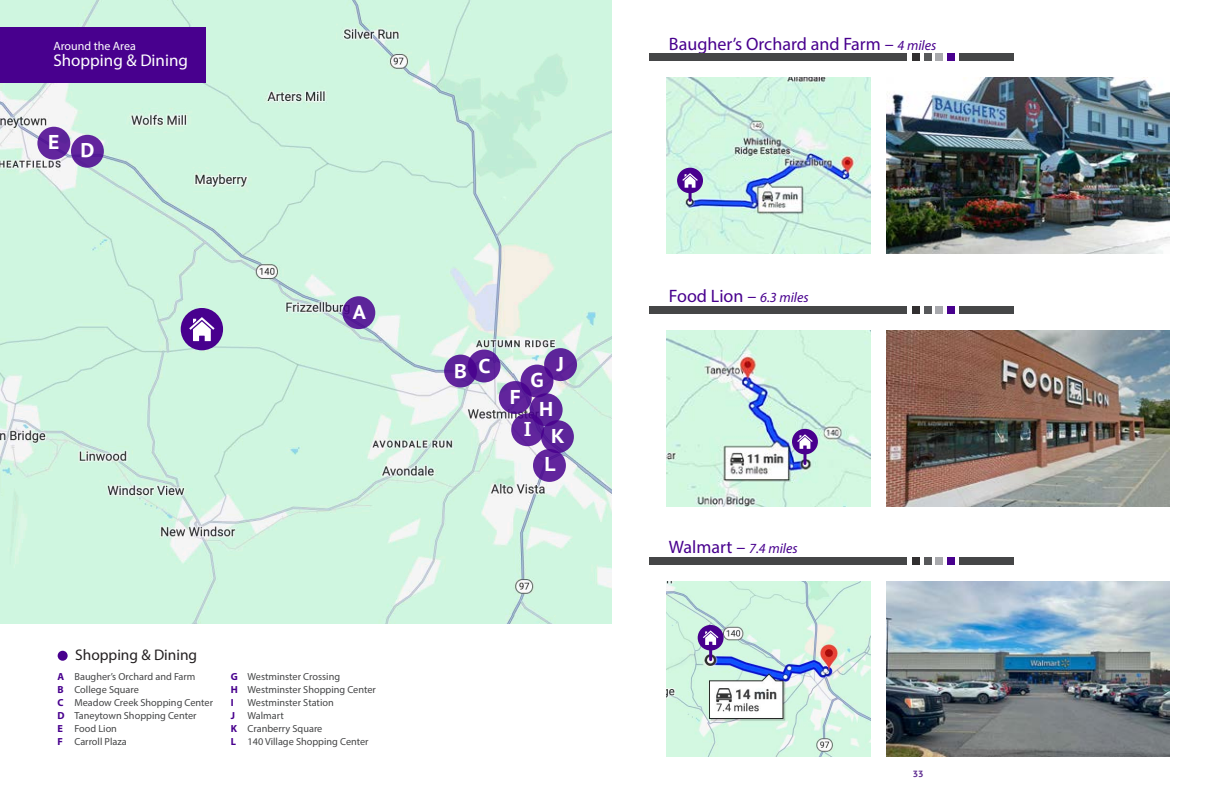
<style>
.page{position:relative;width:1224px;height:792px;background:#fff}
.page>*{position:absolute;margin:0;border:0;box-sizing:border-box;transform-origin:0 0}
.t1{font:700 20px "PT Sans Caption";color:#fff}
.t2{font:18px "Myriad Pro";color:#48008e}
.t3{font:17px "Myriad Pro";color:#fff}
.t4{font:15.4px "Myriad Pro";color:#231f20}
.t5{font:12px "Myriad Pro";color:#fff}
.t6{font:10.3px "Myriad Pro";color:#454647}
.t7{font:700 10.3px "Myriad Pro";color:#48008e}
.t8{font:700 9px "PT Sans Caption";color:#5f2d91}
.s1{font-style:italic;font-size:14px}
</style>
<div class="page">
<img style="left:0;top:0;width:612px;height:624px">
<div style="left:650px;top:54px;width:257px;height:7px;background:#454647"></div>
<div style="left:959px;top:54px;width:55px;height:7px;background:#454647"></div>
<div style="left:936px;top:54px;width:7px;height:7px;background:#a8a9ad"></div>
<div style="left:912px;top:54px;width:8px;height:7px;background:#312f30"></div>
<div style="left:924px;top:54px;width:7px;height:7px;background:#57585a"></div>
<div style="left:947px;top:54px;width:8px;height:7px;background:#48008e"></div>
<div style="left:650px;top:557px;width:257px;height:7px;background:#454647"></div>
<div style="left:959px;top:557px;width:55px;height:7px;background:#454647"></div>
<div style="left:936px;top:557px;width:7px;height:7px;background:#a8a9ad"></div>
<div style="left:912px;top:557px;width:8px;height:7px;background:#312f30"></div>
<div style="left:924px;top:557px;width:7px;height:7px;background:#57585a"></div>
<div style="left:947px;top:557px;width:8px;height:7px;background:#48008e"></div>
<div style="left:650px;top:306px;width:257px;height:8px;background:#454647"></div>
<div style="left:959px;top:306px;width:55px;height:8px;background:#454647"></div>
<div style="left:936px;top:306px;width:7px;height:8px;background:#a8a9ad"></div>
<div style="left:912px;top:306px;width:8px;height:8px;background:#312f30"></div>
<div style="left:924px;top:306px;width:7px;height:8px;background:#57585a"></div>
<div style="left:947px;top:306px;width:8px;height:8px;background:#48008e"></div>
<img style="left:666px;top:78px;width:204px;height:175px">
<img style="left:666px;top:581px;width:204px;height:176px">
<img style="left:666px;top:331px;width:204px;height:175px">
<img style="left:887px;top:78px;width:283px;height:175px">
<img style="left:887px;top:581px;width:283px;height:176px">
<img style="left:887px;top:331px;width:283px;height:175px">
<hr style="left:689px;top:186px;width:3px;height:14px;background:#48008e">
<div style="left:677px;top:168px;width:26px;height:25px;background:#48008e;border-radius:50%"></div>
<svg style="left:682px;top:173px;width:16px;height:15px"></svg>
<hr style="left:709px;top:645px;width:3px;height:15px;background:#48008e">
<div style="left:698px;top:625px;width:26px;height:26px;background:#48008e;border-radius:50%"></div>
<svg style="left:703px;top:630px;width:15px;height:15px"></svg>
<hr style="left:803px;top:449px;width:3px;height:15px;background:#48008e">
<div style="left:792px;top:429px;width:26px;height:25px;background:#48008e;border-radius:50%"></div>
<svg style="left:797px;top:434px;width:16px;height:15px"></svg>
<div style="left:0;top:27px;width:206px;height:56px;background:#48008e"></div>
<div style="left:468px;top:350px;width:33px;height:32px;background:#5c259a;border-radius:50%"></div>
<svg style="left:444px;top:355px;width:33px;height:33px"></svg>
<svg style="left:342px;top:296px;width:33px;height:33px"></svg>
<svg style="left:37px;top:127px;width:33px;height:33px"></svg>
<svg style="left:71px;top:135px;width:33px;height:33px"></svg>
<div style="left:58px;top:651px;width:10px;height:10px;background:#48008e;border-radius:50%"></div>
<div style="left:521px;top:365px;width:32px;height:33px;background:#62249b;border-radius:50%"></div>
<svg style="left:544px;top:348px;width:33px;height:33px"></svg>
<svg style="left:533px;top:449px;width:33px;height:33px"></svg>
<svg style="left:541px;top:420px;width:33px;height:33px"></svg>
<svg style="left:499px;top:381px;width:33px;height:33px"></svg>
<svg style="left:530px;top:393px;width:33px;height:33px"></svg>
<svg style="left:511px;top:413px;width:33px;height:33px"></svg>
<div style="left:181px;top:308px;width:42px;height:42px;background:#48008e;border-radius:50%"></div>
<svg style="left:189px;top:317px;width:26px;height:24px"></svg>
<p class="t5" style="left:53px;top:38px;width:84px">Around the Area</p>
<p class="t3" style="left:53px;top:50px;width:136px">Shopping &amp; Dining</p>
<p class="t1" style="left:48px;top:129px;width:13px">E</p>
<p class="t1" style="left:81px;top:137px;width:16px">D</p>
<p class="t1" style="left:353px;top:298px;width:15px">A</p>
<p class="t7" style="left:58px;top:669px;width:8px">A</p>
<p class="t7" style="left:58px;top:682px;width:8px">B</p>
<p class="t7" style="left:58px;top:695px;width:8px">C</p>
<p class="t7" style="left:58px;top:708px;width:9px">D</p>
<p class="t7" style="left:58px;top:721px;width:7px">E</p>
<p class="t7" style="left:58px;top:734px;width:7px">F</p>
<p class="t4" style="left:75px;top:645px;width:123px">Shopping &amp; Dining</p>
<p class="t6" style="left:74px;top:670px;width:122px">Baugher’s Orchard and Farm</p>
<p class="t6" style="left:74px;top:683px;width:66px">College Square</p>
<p class="t6" style="left:74px;top:696px;width:140px">Meadow Creek Shopping Center</p>
<p class="t6" style="left:74px;top:709px;width:124px">Taneytown Shopping Center</p>
<p class="t6" style="left:74px;top:722px;width:44px">Food Lion</p>
<p class="t6" style="left:74px;top:735px;width:54px">Carroll Plaza</p>
<p class="t7" style="left:231px;top:669px;width:9px">G</p>
<p class="t7" style="left:231px;top:682px;width:9px">H</p>
<p class="t7" style="left:231px;top:695px;width:4px">I</p>
<p class="t7" style="left:231px;top:708px;width:6px">J</p>
<p class="t7" style="left:231px;top:721px;width:8px">K</p>
<p class="t7" style="left:231px;top:734px;width:7px">L</p>
<p class="t6" style="left:248px;top:670px;width:94px">Westminster Crossing</p>
<p class="t6" style="left:248px;top:683px;width:130px">Westminster Shopping Center</p>
<p class="t6" style="left:248px;top:696px;width:88px">Westminster Station</p>
<p class="t6" style="left:248px;top:709px;width:38px">Walmart</p>
<p class="t6" style="left:248px;top:722px;width:76px">Cranberry Square</p>
<p class="t6" style="left:248px;top:735px;width:123px">140 Village Shopping Center</p>
<p class="t1" style="left:454px;top:357px;width:14px">B</p>
<p class="t1" style="left:478px;top:352px;width:14px">C</p>
<p class="t1" style="left:510px;top:383px;width:12px">F</p>
<p class="t1" style="left:530px;top:367px;width:15px">G</p>
<p class="t1" style="left:557px;top:350px;width:9px">J</p>
<p class="t1" style="left:539px;top:395px;width:16px">H</p>
<p class="t1" style="left:524px;top:415px;width:9px">I</p>
<p class="t1" style="left:551px;top:422px;width:15px">K</p>
<p class="t1" style="left:544px;top:451px;width:13px">L</p>
<p class="t2" style="left:669px;top:32px;width:269px">Baugher’s Orchard and Farm – <span class="s1">4 miles</span></p>
<p class="t2" style="left:669px;top:285px;width:141px">Food Lion – <span class="s1">6.3 miles</span></p>
<p class="t2" style="left:669px;top:536px;width:130px">Walmart – <span class="s1">7.4 miles</span></p>
<p class="t8" style="left:913px;top:768px;width:12px">33</p>
</div>
